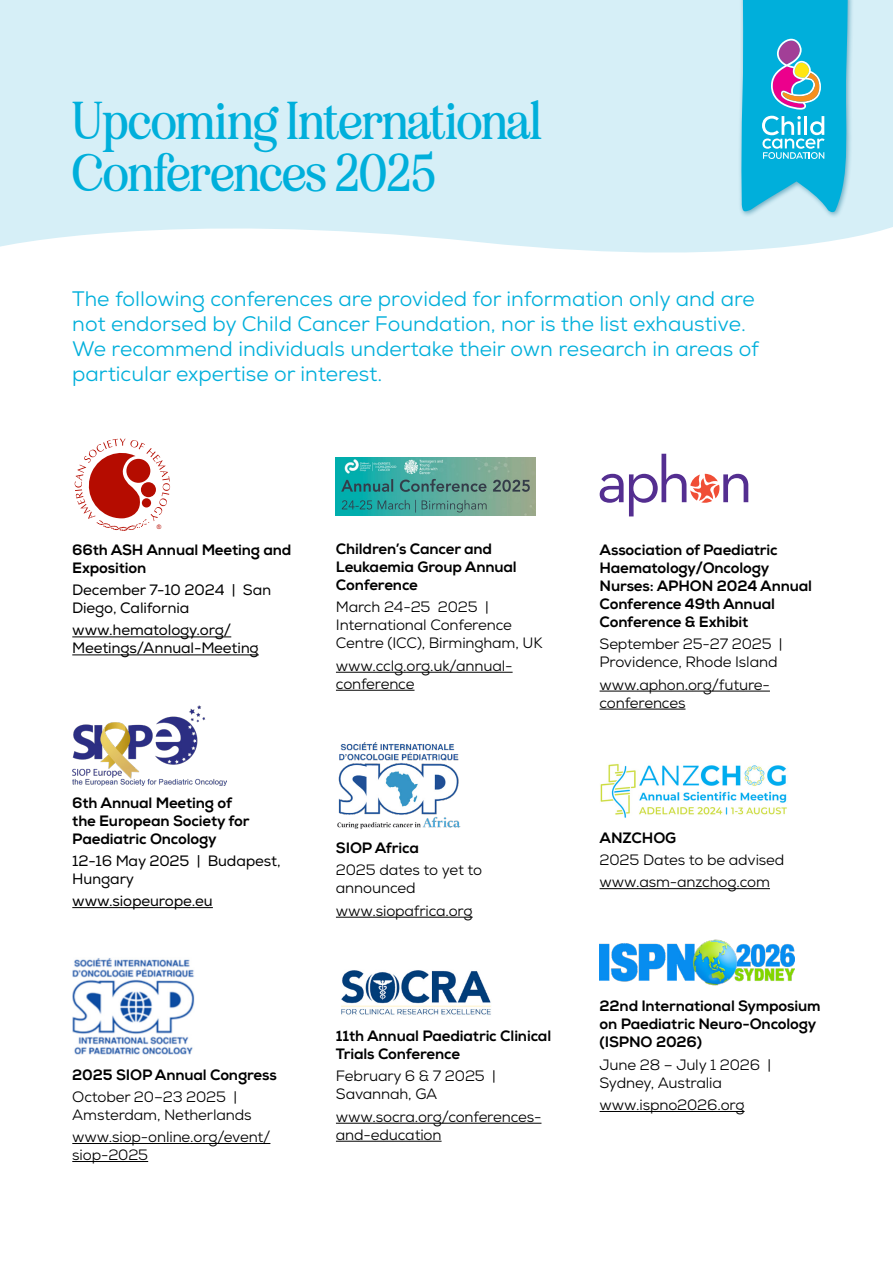
<style>
.page{position:relative;width:893px;height:1263px;background:#fff}
.page>*{position:absolute;margin:0;border:0;box-sizing:border-box;transform-origin:0 0}
.t1{font:500 semi-condensed 48.6px/51.8px "Eighties Comeback";color:#00afdb}
.t2{font:21px/25.2px "Nexa";color:#00afdb}
.t3{font:15px/18px "Nexa";letter-spacing:-.01em;color:#000}
.t4{font:15px/18px "Nexa X Bold";letter-spacing:-.01em;color:#000}
.t5{font:15px/18px "Nexa";letter-spacing:-.01em;color:#000}
.t6{font:6px "Arial";color:#b50c00}
</style>
<div class="page">
<div style="left:0;top:0;width:893px;height:253px;background:#d6eff7"></div>
<hr style="left:72px;top:636px;width:159px;height:1px;background:#000">
<hr style="left:72px;top:654px;width:187px;height:1px;background:#000">
<hr style="left:72px;top:907px;width:141px;height:1px;background:#000">
<hr style="left:72px;top:1143px;width:198px;height:1px;background:#000">
<hr style="left:72px;top:1161px;width:76px;height:1px;background:#000">
<svg style="left:74px;top:438px;width:97px;height:93px"></svg>
<img style="left:72px;top:705px;width:155px;height:80px">
<img style="left:72px;top:958px;width:123px;height:97px">
<hr style="left:336px;top:672px;width:177px;height:1px;background:#000">
<hr style="left:336px;top:690px;width:78px;height:1px;background:#000">
<hr style="left:336px;top:917px;width:137px;height:1px;background:#000">
<hr style="left:336px;top:1123px;width:205px;height:1px;background:#000">
<hr style="left:336px;top:1141px;width:106px;height:1px;background:#000">
<img style="left:336px;top:458px;width:199px;height:57px">
<img style="left:337px;top:742px;width:124px;height:87px">
<img style="left:341px;top:970px;width:150px;height:45px">
<hr style="left:600px;top:691px;width:170px;height:1px;background:#000">
<hr style="left:600px;top:709px;width:85px;height:1px;background:#000">
<hr style="left:600px;top:888px;width:170px;height:1px;background:#000">
<hr style="left:600px;top:1111px;width:145px;height:1px;background:#000">
<svg style="left:600px;top:454px;width:148px;height:62px"></svg>
<img style="left:600px;top:764px;width:187px;height:54px">
<img style="left:600px;top:939px;width:195px;height:47px">
<div style="left:737px;top:0;width:117px;height:218px;background:#00688a;opacity:.5"></div>
<svg style="left:741px;top:0;width:110px;height:212px;background:#34b3d8"></svg>
<h1 class="t1" style="left:72px;top:94px;width:470px">Upcoming International<br>Conferences 2025</h1>
<p class="t2" style="left:72px;top:286px;width:688px">The following conferences are provided for information only and are not endorsed by Child Cancer Foundation, nor is the list exhaustive.<br>We recommend individuals undertake their own research in areas of particular expertise or interest.</p>
<p class="t6" style="left:157px;top:523px;width:6px">®</p>
<p class="t4" style="left:72px;top:541px;width:221px">66th ASH Annual Meeting and<br>Exposition</p>
<p class="t5" style="left:72px;top:581px;width:200px">December 7-10 2024 | San<br>Diego, California</p>
<p class="t5" style="left:72px;top:621px;width:188px">www.hematology.org/<br>Meetings/Annual-Meeting</p>
<p class="t4" style="left:72px;top:794px;width:179px">6th Annual Meeting of the European Society for<br>Paediatric Oncology</p>
<p class="t5" style="left:72px;top:852px;width:210px">12-16 May 2025 | Budapest,<br>Hungary</p>
<p class="t5" style="left:72px;top:892px;width:142px">www.siopeurope.eu</p>
<p class="t4" style="left:72px;top:1065px;width:206px">2025 SIOP Annual Congress</p>
<p class="t3" style="left:72px;top:1087px;width:181px">October 20–23 2025 |<br>Amsterdam, Netherlands</p>
<p class="t3" style="left:72px;top:1128px;width:200px">www.siop-online.org/event/ siop-2025</p>
<p class="t4" style="left:336px;top:540px;width:182px">Children’s Cancer and<br>Leukaemia Group Annual<br>Conference</p>
<p class="t3" style="left:336px;top:598px;width:208px">March 24-25 2025 |<br>International Conference<br>Centre (ICC), Birmingham, UK</p>
<p class="t3" style="left:336px;top:657px;width:178px">www.cclg.org.uk/annual&shy;conference</p>
<p class="t4" style="left:336px;top:839px;width:84px">SIOP Africa</p>
<p class="t3" style="left:336px;top:861px;width:148px">2025 dates to yet to announced</p>
<p class="t3" style="left:336px;top:901px;width:138px">www.siopafrica.org</p>
<p class="t4" style="left:336px;top:1027px;width:217px">11th Annual Paediatric Clinical<br>Trials Conference</p>
<p class="t3" style="left:336px;top:1067px;width:161px">February 6 &amp; 7 2025 |<br>Savannah, GA</p>
<p class="t3" style="left:336px;top:1107px;width:207px">www.socra.org/conferences&shy;and-education</p>
<p class="t4" style="left:600px;top:541px;width:214px">Association of Paediatric<br>Haematology/Oncology<br>Nurses: APHON 2024 Annual<br>Conference 49th Annual<br>Conference &amp; Exhibit</p>
<p class="t3" style="left:600px;top:635px;width:185px">September 25-27 2025 |<br>Providence, Rhode Island</p>
<p class="t3" style="left:600px;top:675px;width:172px">www.aphon.org/future&shy;conferences</p>
<p class="t4" style="left:600px;top:829px;width:78px">ANZCHOG</p>
<p class="t3" style="left:600px;top:849px;width:186px;line-height:22.2px">2025 Dates to be advised www.asm-anzchog.com</p>
<p class="t4" style="left:600px;top:997px;width:223px">22nd International Symposium on Paediatric Neuro-Oncology (ISPNO 2026)</p>
<p class="t3" style="left:600px;top:1055px;width:173px">June 28 – July 1 2026 |<br>Sydney, Australia</p>
<p class="t3" style="left:600px;top:1096px;width:146px">www.ispno2026.org</p>
</div>
